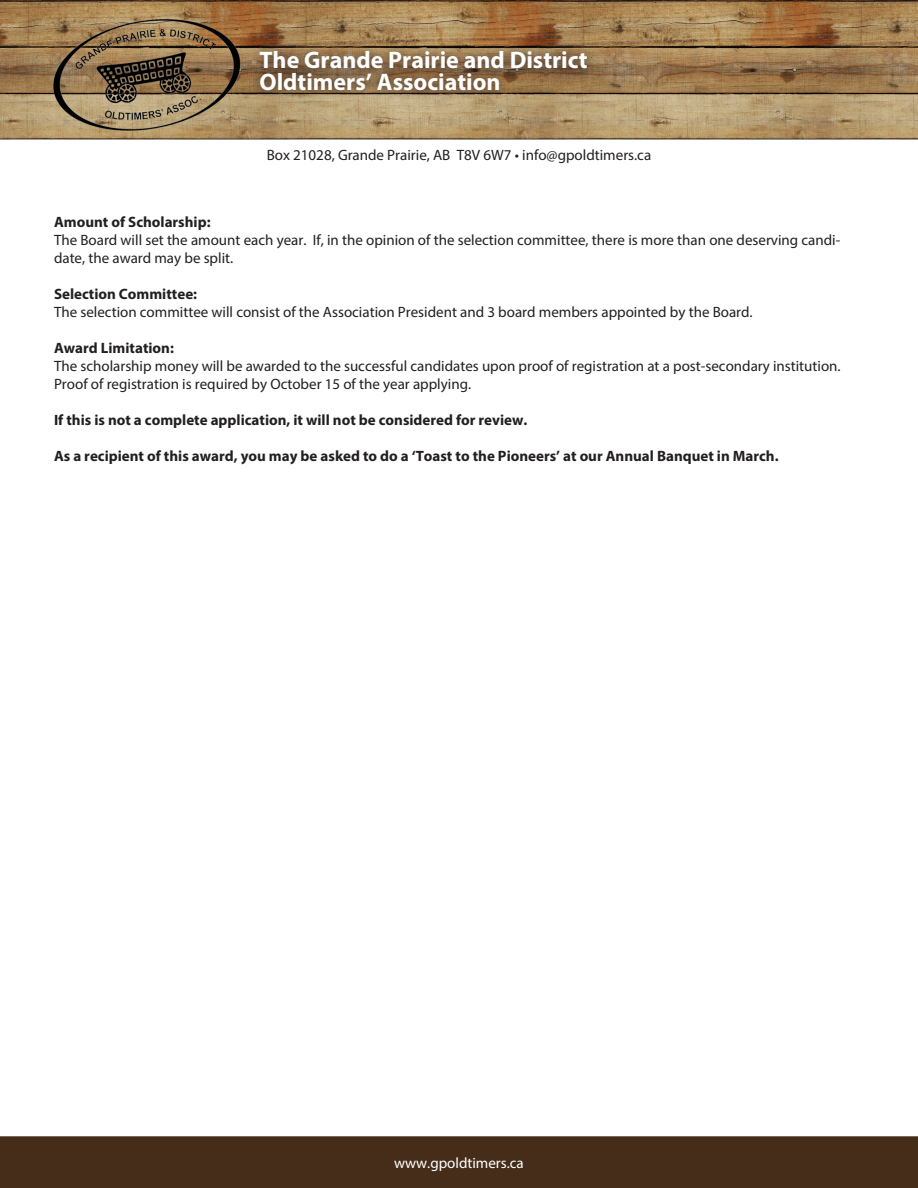
<style>
.page{position:relative;width:918px;height:1188px;background:#fff}
.page>*{position:absolute;margin:0;border:0;box-sizing:border-box;transform-origin:0 0}
.t1{font:700 24px "Myriad Pro";color:#fff}
.t2{font:15px/18px "Myriad Pro";color:#231f20}
.t3{font:700 15px "Myriad Pro";color:#231f20}
.t4{font:15px "Myriad Pro";color:#fff}
</style>
<div class="page">
<img style="left:0;top:0;width:918px;height:1188px">
<div style="left:250px;top:41px;width:346px;height:59px;background:#231f20;opacity:.75"></div>
<p class="t1" style="left:260px;top:44px;width:330px">The Grande Prairie and District</p>
<p class="t1" style="left:260px;top:67px;width:243px">Oldtimers’ Association</p>
<p class="t2" style="left:267px;top:145px;width:386px">Box 21028, Grande Prairie, AB T8V 6W7 • info@gpoldtimers.ca</p>
<p class="t3" style="left:54px;top:212px;width:158px">Amount of Scholarship:</p>
<p class="t2" style="left:54px;top:231px;width:788px">The Board will set the amount each year. If, in the opinion of the selection committee, there is more than one deserving candi&shy;date, the award may be split.</p>
<p class="t3" style="left:54px;top:284px;width:145px">Selection Committee:</p>
<p class="t2" style="left:54px;top:303px;width:700px">The selection committee will consist of the Association President and 3 board members appointed by the Board.</p>
<p class="t3" style="left:54px;top:338px;width:121px">Award Limitation:</p>
<p class="t2" style="left:54px;top:357px;width:788px">The scholarship money will be awarded to the successful candidates upon proof of registration at a post-secondary institution.<br>Proof of registration is required by October 15 of the year applying.</p>
<p class="t3" style="left:54px;top:410px;width:475px">If this is not a complete application, it will not be considered for review.</p>
<p class="t3" style="left:54px;top:446px;width:726px">As a recipient of this award, you may be asked to do a ‘Toast to the Pioneers’ at our Annual Banquet in March.</p>
<p class="t4" style="left:394px;top:1154px;width:131px">www.gpoldtimers.ca</p>
</div>
